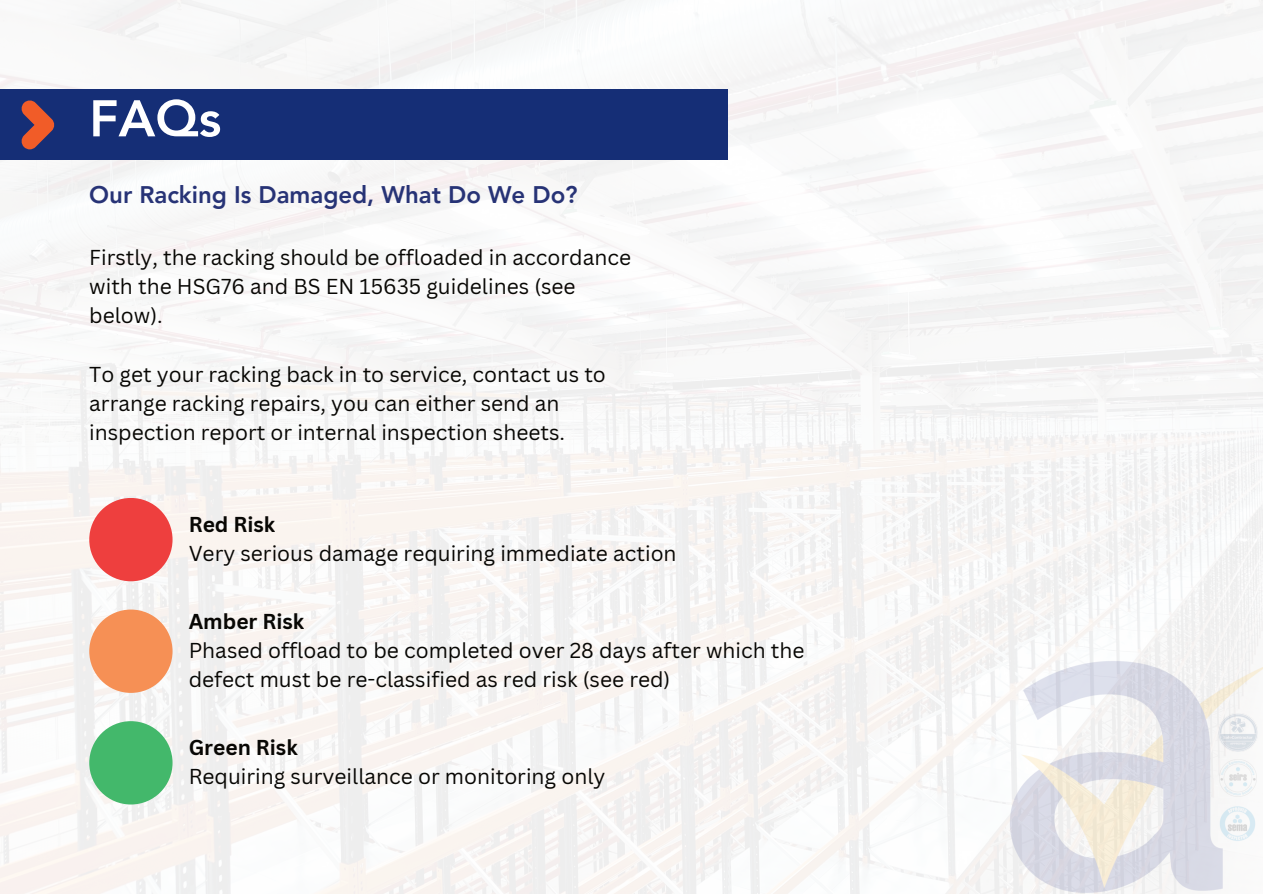
<style>
.page{position:relative;width:1263px;height:894px;background:#fff}
.page>*{position:absolute;margin:0;border:0;box-sizing:border-box;transform-origin:0 0}
.t1{font:800 51px "Avenir LT Pro";color:#fff}
.t2{font:800 24px "Avenir LT Pro";color:#273376}
.t3{font:21px/29.2px "Canva Sans";color:#080704}
.t4{font:700 21px "Canva Sans";color:#080704}
</style>
<div class="page">
<img style="left:0;top:0;width:1263px;height:893px">
<img style="left:989px;top:632px;width:274px;height:261px">
<div style="left:0;top:89px;width:728px;height:71px;background:#152e76"></div>
<img style="left:1219px;top:713px;width:38px;height:38px">
<img style="left:1219px;top:758px;width:38px;height:38px">
<img style="left:1219px;top:804px;width:38px;height:38px">
<svg style="left:21px;top:100px;width:34px;height:49px"></svg>
<div style="left:89px;top:498px;width:84px;height:83px;background:#ee3f3e;border-radius:50%"></div>
<div style="left:89px;top:609px;width:84px;height:83px;background:#f69055;border-radius:50%"></div>
<div style="left:89px;top:721px;width:84px;height:83px;background:#43b86b;border-radius:50%"></div>
<h1 class="t1" style="left:89px;top:88px;width:134px">FAQs</h1>
<p class="t2" style="left:89px;top:180px;width:490px">Our Racking Is Damaged, What Do We Do?</p>
<p class="t3" style="left:89px;top:242px;width:543px">Firstly, the racking should be offloaded in accordance with the HSG76 and BS EN 15635 guidelines (see below).</p>
<p class="t3" style="left:89px;top:359px;width:518px">To get your racking back in to service, contact us to arrange racking repairs, you can either send an inspection report or internal inspection sheets.</p>
<p class="t4" style="left:189px;top:511px;width:88px">Red Risk</p>
<p class="t3" style="left:189px;top:538px;width:489px">Very serious damage requiring immediate action</p>
<p class="t4" style="left:189px;top:608px;width:117px">Amber Risk</p>
<p class="t3" style="left:189px;top:635px;width:617px">Phased offload to be completed over 28 days after which the defect must be re-classified as red risk (see red)</p>
<p class="t4" style="left:189px;top:734px;width:111px">Green Risk</p>
<p class="t3" style="left:189px;top:761px;width:418px">Requiring surveillance or monitoring only</p>
</div>
